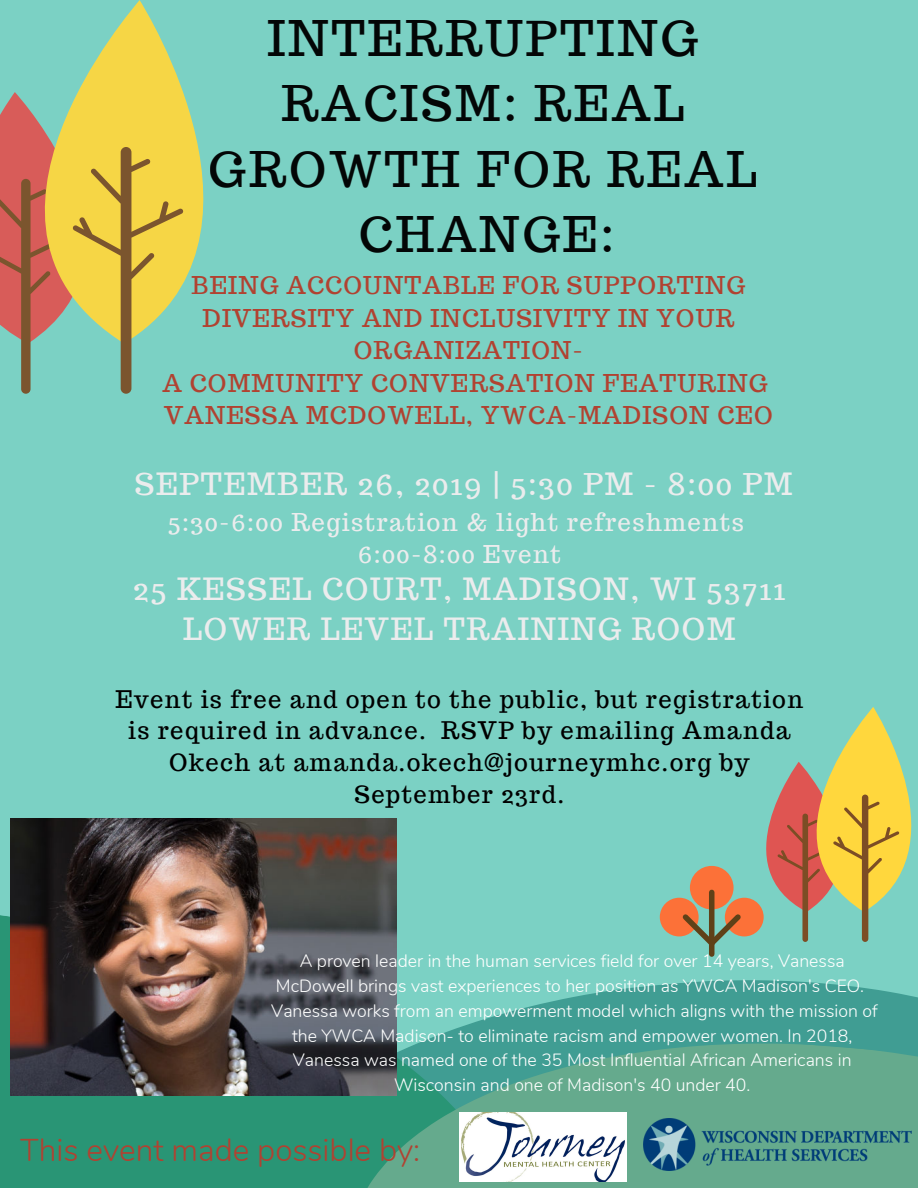
<style>
.page{position:relative;width:918px;height:1188px;background:#7bd1c4}
.page>*{position:absolute;margin:0;border:0;box-sizing:border-box;transform-origin:0 0}
.t1{font:48px/65.4px "Trocchi";letter-spacing:.06em;color:#000;text-align:center}
.t2{font:300 31.5px "Nunito";color:#b14231}
.t3{font:30px/40.7px "Trocchi";letter-spacing:.06em;color:#ebeced;text-align:center}
.t4{font:24px/32.5px "Trocchi";letter-spacing:.05em;color:#b14231;text-align:center}
.t5{font:24px/31.8px "Trocchi";letter-spacing:.06em;color:#ebeced;text-align:center}
.t6{font:23.7px/31.8px "Trocchi";letter-spacing:.06em;color:#000;text-align:center}
.t7{font:300 17.7px/24.8px "Nunito";color:#fff;text-align:center}
</style>
<div class="page">
<svg style="left:554px;top:980px;width:364px;height:29px;fill:#409d93"></svg>
<svg style="left:0;top:915px;width:554px;height:273px;fill:#299575"></svg>
<img style="left:11px;top:819px;width:386px;height:277px">
<svg style="left:353px;top:1009px;width:565px;height:179px;background:#54a18c"></svg>
<svg style="left:78px;top:0;width:125px;height:282px"></svg>
<svg style="left:0;top:92px;width:184px;height:302px"></svg>
<div style="left:725px;top:898px;width:39px;height:38px;background:#fc7138;border-radius:50%"></div>
<div style="left:660px;top:898px;width:39px;height:38px;background:#fc7138;border-radius:50%"></div>
<div style="left:690px;top:866px;width:44px;height:43px;background:#fc7138;border-radius:50%"></div>
<div style="left:709px;top:892px;width:5px;height:62px;background:#5f4118"></div>
<svg style="left:678px;top:909px;width:68px;height:42px"></svg>
<img style="left:459px;top:1113px;width:168px;height:68px">
<img style="left:644px;top:1119px;width:267px;height:51px">
<svg style="left:766px;top:707px;width:145px;height:235px"></svg>
<h1 class="t1" style="left:209px;top:5px;width:549px">INTERRUPTING<br>RACISM: REAL<br>GROWTH FOR REAL<br>CHANGE:</h1>
<h3 class="t4" style="left:162px;top:269px;width:612px">BEING ACCOUNTABLE FOR SUPPORTING<br>DIVERSITY AND INCLUSIVITY IN YOUR<br>ORGANIZATION-<br>A COMMUNITY CONVERSATION FEATURING<br>VANESSA MCDOWELL, YWCA-MADISON CEO</h3>
<h3 class="t3" style="left:135px;top:464px;width:659px">SEPTEMBER 26, 2019 | 5:30 PM - 8:00 PM</h3>
<h3 class="t5" style="left:168px;top:506px;width:577px">5:30-6:00 Registration &amp; light refreshments<br>6:00-8:00 Event</h3>
<h3 class="t3" style="left:133px;top:568px;width:653px">25 KESSEL COURT, MADISON, WI 53711<br>LOWER LEVEL TRAINING ROOM</h3>
<h3 class="t6" style="left:116px;top:683px;width:689px">Event is free and open to the public, but registration is required in advance. RSVP by emailing Amanda Okech at amanda.okech@journeymhc.org by September 23rd.</h3>
<p class="t7" style="left:271px;top:949px;width:608px">A proven leader in the human services field for over 14 years, Vanessa McDowell brings vast experiences to her position as YWCA Madison's CEO.<br>Vanessa works from an empowerment model which aligns with the mission of the YWCA Madison- to eliminate racism and empower women. In 2018, Vanessa was named one of the 35 Most Influential African Americans in Wisconsin and one of Madison's 40 under 40.</p>
<h2 class="t2" style="left:20px;top:1129px;width:401px">This event made possible by:</h2>
</div>
